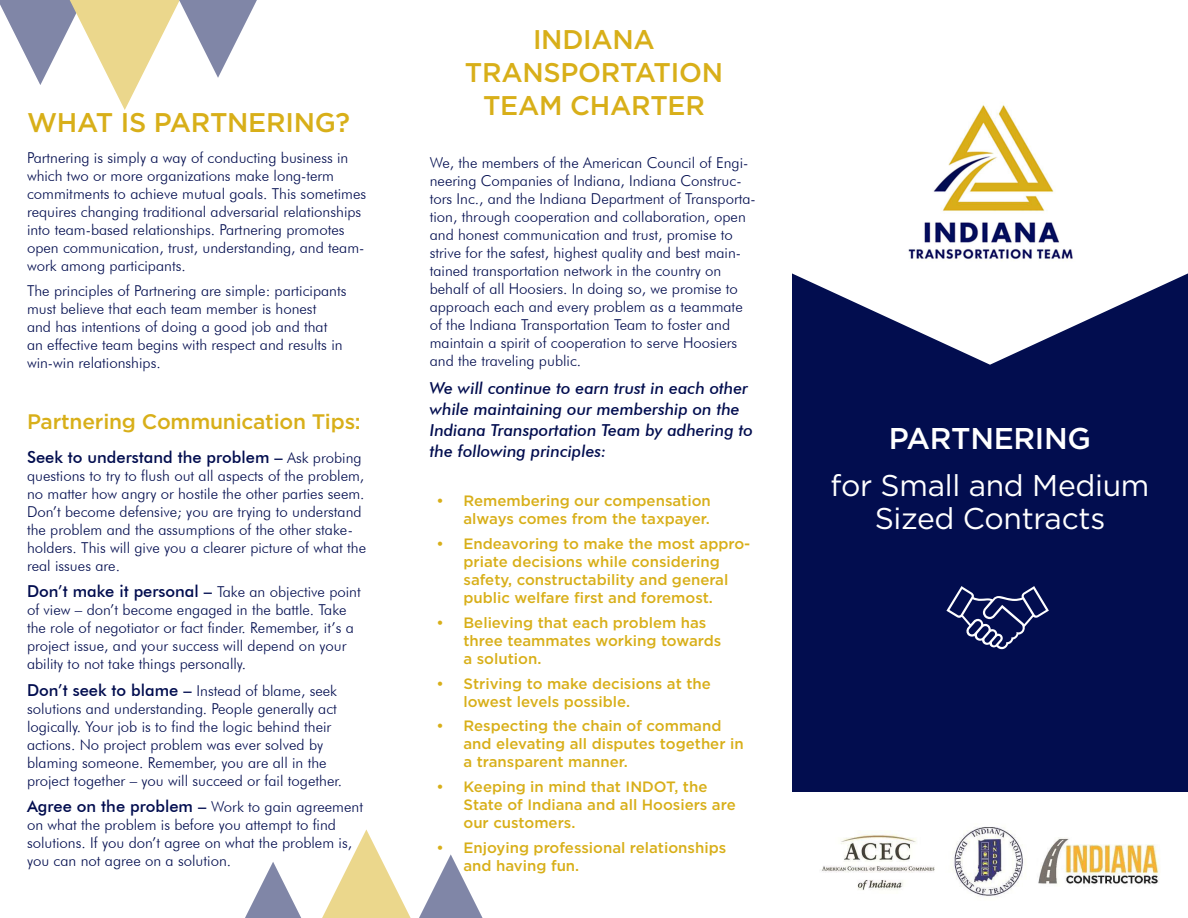
<style>
.page{position:relative;width:1188px;height:918px;background:#fff}
.page>*{position:absolute;margin:0;border:0;box-sizing:border-box;transform-origin:0 0}
._04_Heading_XL{font:30px/33px "Gotham";letter-spacing:-.01em;color:#fff;text-align:center}
._04_Heading_XL-2{font:500 30px "Gotham";letter-spacing:-.01em;color:#fff}
._04_Heading_XL-3{font:500 27px/33px "Gotham";letter-spacing:-.01em;color:#d8af19;text-align:center}
._04_Heading_XL-4{font:500 21px "Gotham";letter-spacing:-.01em;color:#d8af19}
._00_Paragraph_1{font:italic 500 16.5px/21px "Futura BT";color:#020d4f}
._00_Paragraph_1-2{font:500 16.5px "Futura BT";color:#020d4f}
._00_Paragraph_1-3{font:300 15px/18px "Futura BT";color:#020d4f}
.t1{font:500 15px/18px "Gotham";color:#d8af19}
.s1{font-weight:300;font-size:15px}
.s2{font-weight:500;font-size:16.5px}
</style>
<div class="page">
<div style="left:792px;top:0;width:396px;height:918px;background:#020d4f"></div>
<svg style="left:792px;top:0;width:396px;height:365px;fill:#fff"></svg>
<svg style="left:0;top:0;width:257px;height:110px"></svg>
<svg style="left:245px;top:829px;width:238px;height:89px"></svg>
<img style="left:893px;top:91px;width:194px;height:182px">
<svg style="left:946px;top:586px;width:103px;height:63px"></svg>
<div style="left:793px;top:793px;width:395px;height:125px;background:#fff"></div>
<img style="left:822px;top:827px;width:338px;height:69px">
<p class="_04_Heading_XL-3" style="left:27px;top:105px;width:324px">WHAT IS PARTNERING?</p>
<p class="_00_Paragraph_1-3" style="left:27px;top:149px;width:341px">Partnering is simply a way of conducting business in which two or more organizations make long-term commitments to achieve mutual goals. This sometimes requires changing traditional adversarial relationships into team-based relationships. Partnering promotes open communication, trust, understanding, and team&shy;work among participants.</p>
<p class="_00_Paragraph_1-3" style="left:27px;top:281px;width:321px">The principles of Partnering are simple: participants must believe that each team member is honest<br>and has intentions of doing a good job and that an effective team begins with respect and results in win-win relationships.</p>
<p class="_04_Heading_XL-4" style="left:27px;top:408px;width:335px">Partnering Communication Tips:</p>
<p class="_00_Paragraph_1-2" style="left:27px;top:447px;width:336px">Seek to understand the problem – <span class="s1">Ask probing</span></p>
<p class="_00_Paragraph_1-3" style="left:27px;top:466px;width:341px">questions to try to flush out all aspects of the problem, no matter how angry or hostile the other parties seem.<br>Don’t become defensive; you are trying to understand the problem and the assumptions of the other stake&shy;holders. This will give you a clearer picture of what the real issues are.</p>
<p class="_00_Paragraph_1-2" style="left:27px;top:581px;width:335px">Don’t make it personal – <span class="s1">Take an objective point</span></p>
<p class="_00_Paragraph_1-3" style="left:27px;top:601px;width:329px">of view – don’t become engaged in the battle. Take the role of negotiator or fact finder. Remember, it’s a project issue, and your success will depend on your ability to not take things personally.</p>
<p class="_00_Paragraph_1-3" style="left:27px;top:681px;width:317px"><span class="s2">Don’t seek to blame –</span> Instead of blame, seek solutions and understanding. People generally act logically. Your job is to find the logic behind their actions. No project problem was ever solved by blaming someone. Remember, you are all in the project together – you will succeed or fail together.</p>
<p class="_00_Paragraph_1-3" style="left:27px;top:798px;width:338px"><span class="s2">Agree on the problem –</span> Work to gain agreement on what the problem is before you attempt to find solutions. If you don’t agree on what the problem is, you can not agree on a solution.</p>
<p class="_04_Heading_XL-3" style="left:465px;top:22px;width:260px">INDIANA<br>TRANSPORTATION<br>TEAM CHARTER</p>
<p class="_00_Paragraph_1-3" style="left:430px;top:153px;width:328px">We, the members of the American Council of Engi&shy;neering Companies of Indiana, Indiana Construc&shy;tors Inc., and the Indiana Department of Transporta&shy;tion, through cooperation and collaboration, open and honest communication and trust, promise to strive for the safest, highest quality and best main&shy;tained transportation network in the country on behalf of all Hoosiers. In doing so, we promise to approach each and every problem as a teammate of the Indiana Transportation Team to foster and maintain a spirit of cooperation to serve Hoosiers and the traveling public.</p>
<p class="_00_Paragraph_1" style="left:430px;top:377px;width:325px">We will continue to earn trust in each other while maintaining our membership on the Indiana Transportation Team by adhering to the following principles:</p>
<p class="t1" style="left:436px;top:492px;width:276px;text-align:right">• Remembering our compensation always comes from the taxpayer.</p>
<p class="t1" style="left:464px;top:535px;width:288px;text-indent:-27px">• Endeavoring to make the most appro&shy;priate decisions while considering safety, constructability and general public welfare first and foremost.</p>
<p class="t1" style="left:464px;top:613px;width:259px;text-indent:-27px">• Believing that each problem has three teammates working towards a solution.</p>
<p class="t1" style="left:464px;top:674px;width:249px;text-indent:-27px">• Striving to make decisions at the lowest levels possible.</p>
<p class="t1" style="left:464px;top:717px;width:282px;text-indent:-27px">• Respecting the chain of command and elevating all disputes together in a transparent manner.</p>
<p class="t1" style="left:464px;top:778px;width:274px;text-indent:-27px">• Keeping in mind that INDOT, the<br>State of Indiana and all Hoosiers are our customers.</p>
<p class="t1" style="left:464px;top:838px;width:264px;text-indent:-27px">• Enjoying professional relationships and having fun.</p>
<p class="_04_Heading_XL-2" style="left:889px;top:419px;width:204px">PARTNERING</p>
<p class="_04_Heading_XL" style="left:831px;top:468px;width:320px">for Small and Medium<br>Sized Contracts</p>
</div>
